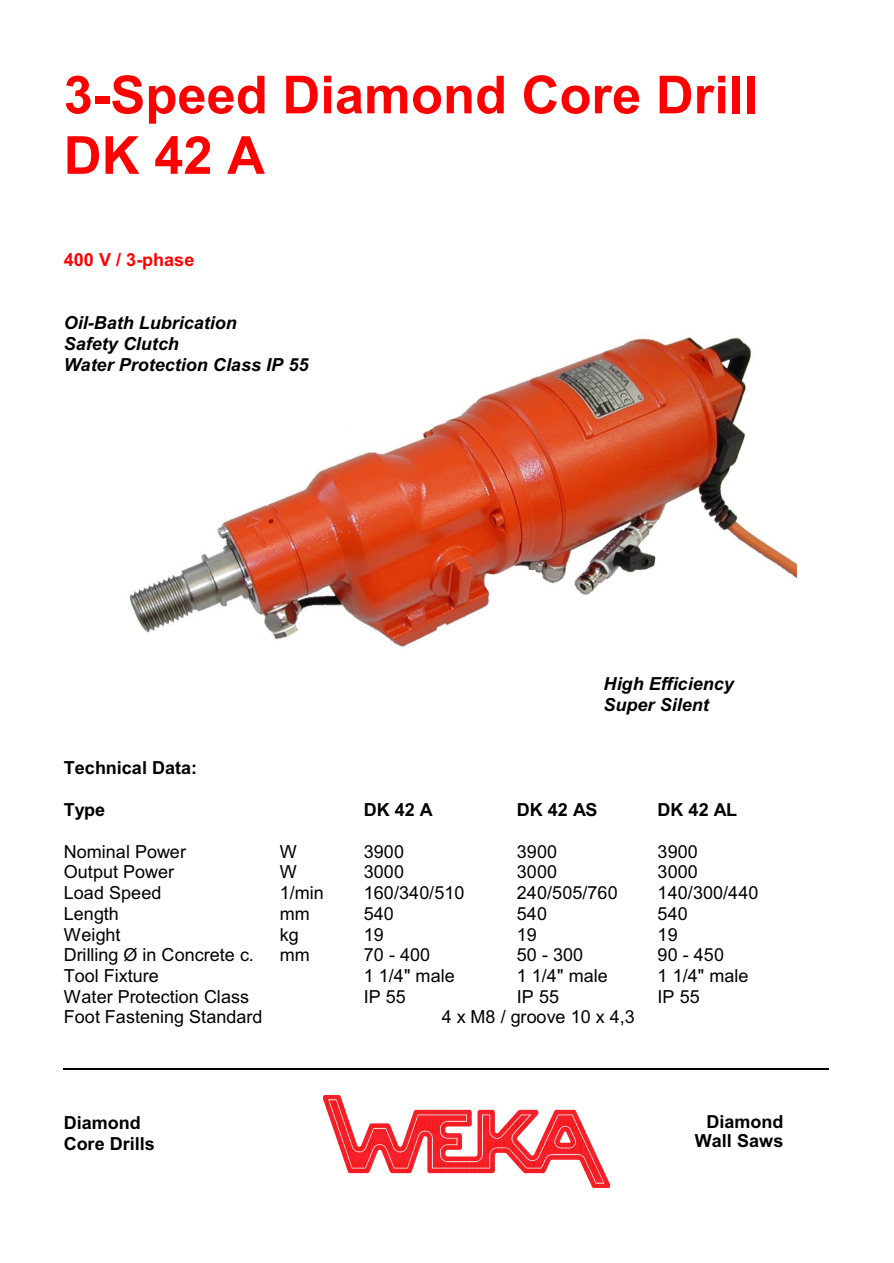
<style>
.page{position:relative;width:894px;height:1263px;background:#fff}
.page>*{position:absolute;margin:0;border:0;box-sizing:border-box;transform-origin:0 0}
.t1{font:700 52.5px/60.4px "Arial";color:#f00}
.t2{font:18px "Arial";letter-spacing:.005em;color:#000}
.t3{font:italic 700 18px/21px "Arial";color:#000}
.t4{font:700 18px/21.3px "Arial";color:#000}
.t5{font:700 18px "Arial";letter-spacing:.005em;color:#f00}
</style>
<div class="page">
<img style="left:129px;top:337px;width:668px;height:310px">
<img style="left:324px;top:1095px;width:285px;height:93px">
<hr style="left:64px;top:1069px;width:765px;height:1px;background:#000">
<h1 class="t1" style="left:64px;top:70px;width:696px">3-Speed Diamond Core Drill<br>DK 42 A</h1>
<p class="t5" style="left:64px;top:253px;width:132px">400 V / 3-phase</p>
<p class="t3" style="left:64px;top:314px;width:246px">Oil-Bath Lubrication<br>Safety Clutch<br>Water Protection Class IP 55</p>
<p class="t3" style="left:604px;top:674px;width:132px">High Efficiency<br>Super Silent</p>
<p class="t4" style="left:64px;top:759px;width:135px">Technical Data:</p>
<p class="t4" style="left:64px;top:801px;width:43px">Type</p>
<p class="t4" style="left:364px;top:801px;width:71px">DK 42 A</p>
<p class="t4" style="left:517px;top:801px;width:82px">DK 42 AS</p>
<p class="t4" style="left:658px;top:801px;width:81px">DK 42 AL</p>
<p class="t2" style="left:64px;top:845px;width:124px">Nominal Power</p>
<p class="t2" style="left:280px;top:845px;width:18px">W</p>
<p class="t2" style="left:364px;top:845px;width:42px">3900</p>
<p class="t2" style="left:517px;top:845px;width:42px">3900</p>
<p class="t2" style="left:658px;top:845px;width:42px">3900</p>
<p class="t2" style="left:64px;top:865px;width:112px">Output Power</p>
<p class="t2" style="left:280px;top:865px;width:18px">W</p>
<p class="t2" style="left:364px;top:865px;width:42px">3000</p>
<p class="t2" style="left:517px;top:865px;width:42px">3000</p>
<p class="t2" style="left:658px;top:865px;width:42px">3000</p>
<p class="t2" style="left:64px;top:886px;width:99px">Load Speed</p>
<p class="t2" style="left:280px;top:886px;width:46px">1/min</p>
<p class="t2" style="left:364px;top:886px;width:102px">160/340/510</p>
<p class="t2" style="left:517px;top:886px;width:102px">240/505/760</p>
<p class="t2" style="left:658px;top:886px;width:102px">140/300/440</p>
<p class="t2" style="left:64px;top:907px;width:57px">Length</p>
<p class="t2" style="left:280px;top:907px;width:32px">mm</p>
<p class="t2" style="left:364px;top:907px;width:32px">540</p>
<p class="t2" style="left:517px;top:907px;width:32px">540</p>
<p class="t2" style="left:658px;top:907px;width:32px">540</p>
<p class="t2" style="left:64px;top:927px;width:58px">Weight</p>
<p class="t2" style="left:280px;top:927px;width:21px">kg</p>
<p class="t2" style="left:364px;top:927px;width:22px">19</p>
<p class="t2" style="left:517px;top:927px;width:22px">19</p>
<p class="t2" style="left:658px;top:927px;width:22px">19</p>
<p class="t2" style="left:64px;top:948px;width:192px">Drilling Ø in Concrete c.</p>
<p class="t2" style="left:280px;top:948px;width:32px">mm</p>
<p class="t2" style="left:364px;top:948px;width:68px">70 - 400</p>
<p class="t2" style="left:517px;top:948px;width:68px">50 - 300</p>
<p class="t2" style="left:658px;top:948px;width:68px">90 - 450</p>
<p class="t2" style="left:64px;top:969px;width:97px">Tool Fixture</p>
<p class="t2" style="left:364px;top:969px;width:92px">1 1/4" male</p>
<p class="t2" style="left:517px;top:969px;width:92px">1 1/4" male</p>
<p class="t2" style="left:658px;top:969px;width:92px">1 1/4" male</p>
<p class="t2" style="left:64px;top:990px;width:187px">Water Protection Class</p>
<p class="t2" style="left:364px;top:990px;width:44px">IP 55</p>
<p class="t2" style="left:517px;top:990px;width:44px">IP 55</p>
<p class="t2" style="left:658px;top:990px;width:44px">IP 55</p>
<p class="t2" style="left:64px;top:1010px;width:200px">Foot Fastening Standard</p>
<p class="t2" style="left:442px;top:1010px;width:195px">4 x M8 / groove 10 x 4,3</p>
<p class="t4" style="left:64px;top:1114px;width:93px">Diamond<br>Core Drills</p>
<p class="t4" style="left:695px;top:1113px;width:90px;line-height:19.5px;text-align:right">Diamond<br>Wall Saws</p>
</div>
